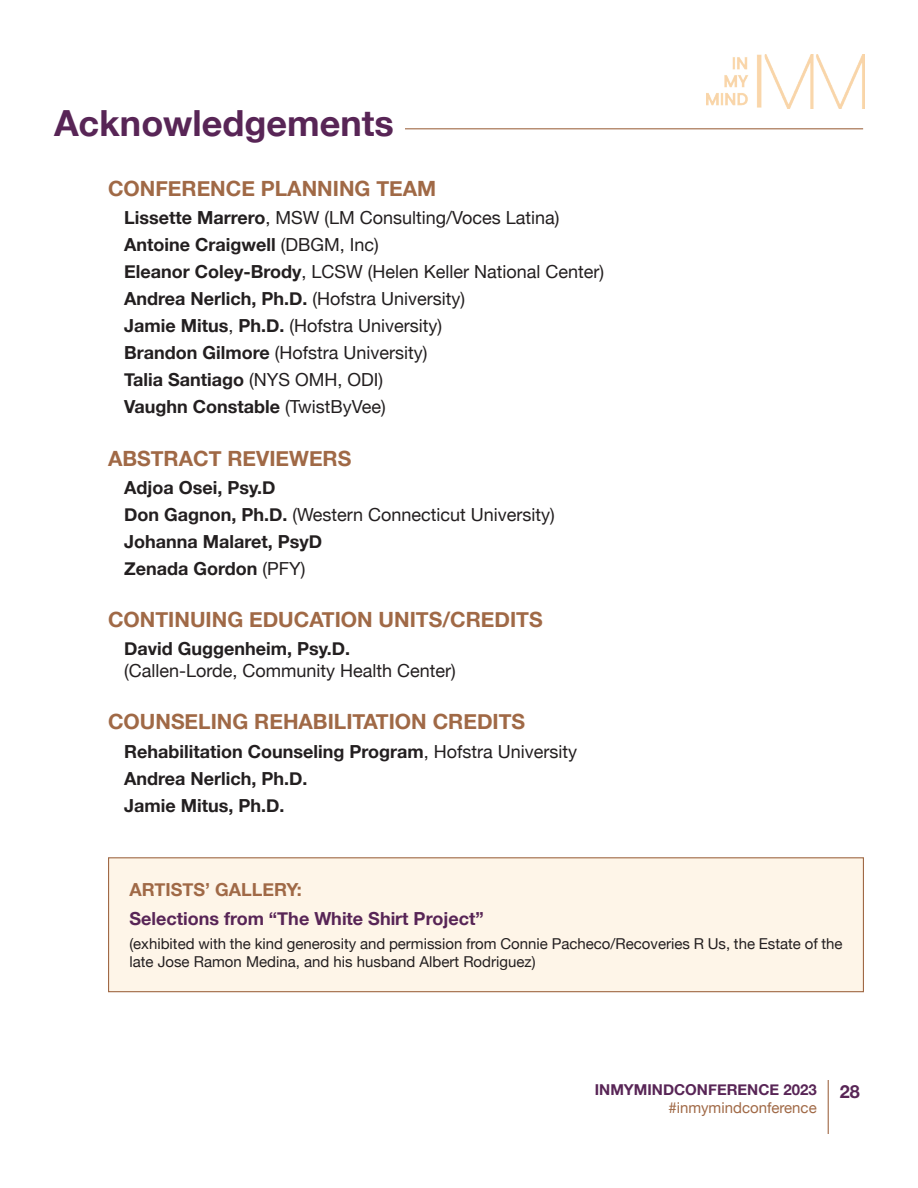
<style>
.page{position:relative;width:918px;height:1188px;background:#fff}
.page>*{position:absolute;margin:0;border:0;box-sizing:border-box;transform-origin:0 0}
.t1{font:700 36px "Helvetica Neue";color:#582556}
.t2{font:700 21px "Helvetica Neue";color:#a06946}
.t3{font:18px/27px "Helvetica Neue";color:#231f20}
.t4{font:700 18px/27px "Helvetica Neue";color:#231f20}
.t5{font:700 18px "Helvetica Neue";color:#582556}
.t6{font:700 18px "Helvetica Neue";color:#a06946}
.t7{font:15px/18px "Helvetica Neue";color:#231f20}
.t8{font:700 15px "Helvetica Neue";color:#582556}
.t9{font:15px "Helvetica Neue";color:#a06946}
.s1{font-weight:700}
.s2{font-weight:400}
</style>
<div class="page">
<img style="left:706px;top:54px;width:158px;height:54px">
<hr style="left:828px;top:1080px;width:1px;height:54px;background:#a06946">
<hr style="left:323px;top:128px;width:540px;height:1px;background:#a06946">
<div style="left:109px;top:858px;width:754px;height:134px;background:#fef5e8"></div>
<div style="left:108px;top:857px;width:756px;height:135px;border:1px solid #a06946"></div>
<div style="left:54px;top:101px;width:351px;height:54px;background:#fff"></div>
<h1 class="t1" style="left:54px;top:95px;width:341px">Acknowledgements</h1>
<p class="t2" style="left:108px;top:172px;width:330px">CONFERENCE PLANNING TEAM</p>
<p class="t3" style="left:124px;top:205px;width:481px"><span class="s1">Lissette Marrero</span>, MSW (LM Consulting/Voces Latina)<br><span class="s1">Antoine Craigwell</span> (DBGM, Inc)<br><span class="s1">Eleanor Coley-Brody</span>, LCSW (Helen Keller National Center)<br><span class="s1">Andrea Nerlich, Ph.D.</span> (Hofstra University)<br><span class="s1">Jamie Mitus</span>, <span class="s1">Ph.D.</span> (Hofstra University)<br><span class="s1">Brandon Gilmore</span> (Hofstra University)<br><span class="s1">Talia Santiago</span> (NYS OMH, ODI)<br><span class="s1">Vaughn Constable</span> (TwistByVee)</p>
<p class="t2" style="left:108px;top:442px;width:245px">ABSTRACT REVIEWERS</p>
<p class="t4" style="left:124px;top:474px;width:432px">Adjoa Osei, Psy.D<br>Don Gagnon, Ph.D. <span class="s2">(Western Connecticut University)<br></span>Johanna Malaret, PsyD<br>Zenada Gordon <span class="s2">(PFY)</span></p>
<p class="t2" style="left:108px;top:603px;width:436px">CONTINUING EDUCATION UNITS/CREDITS</p>
<p class="t4" style="left:124px;top:636px;width:228px">David Guggenheim, Psy.D.</p>
<p class="t3" style="left:124px;top:658px;width:333px">(Callen-Lorde, Community Health Center)</p>
<p class="t2" style="left:108px;top:705px;width:419px">COUNSELING REHABILITATION CREDITS</p>
<p class="t4" style="left:124px;top:738px;width:454px">Rehabilitation Counseling Program<span class="s2">, Hofstra University<br></span>Andrea Nerlich, Ph.D.<br>Jamie Mitus, Ph.D.</p>
<p class="t6" style="left:129px;top:876px;width:174px">ARTISTS’ GALLERY:</p>
<p class="t5" style="left:129px;top:904px;width:356px">Selections from “The White Shirt Project”</p>
<p class="t7" style="left:129px;top:936px;width:715px">(exhibited with the kind generosity and permission from Connie Pacheco/Recoveries R Us, the Estate of the late Jose Ramon Medina, and his husband Albert Rodriguez)</p>
<p class="t8" style="left:595px;top:1078px;width:223px">INMYMINDCONFERENCE 2023</p>
<p class="t9" style="left:668px;top:1096px;width:150px">#inmymindconference</p>
<p class="t5" style="left:840px;top:1077px;width:22px">28</p>
</div>
